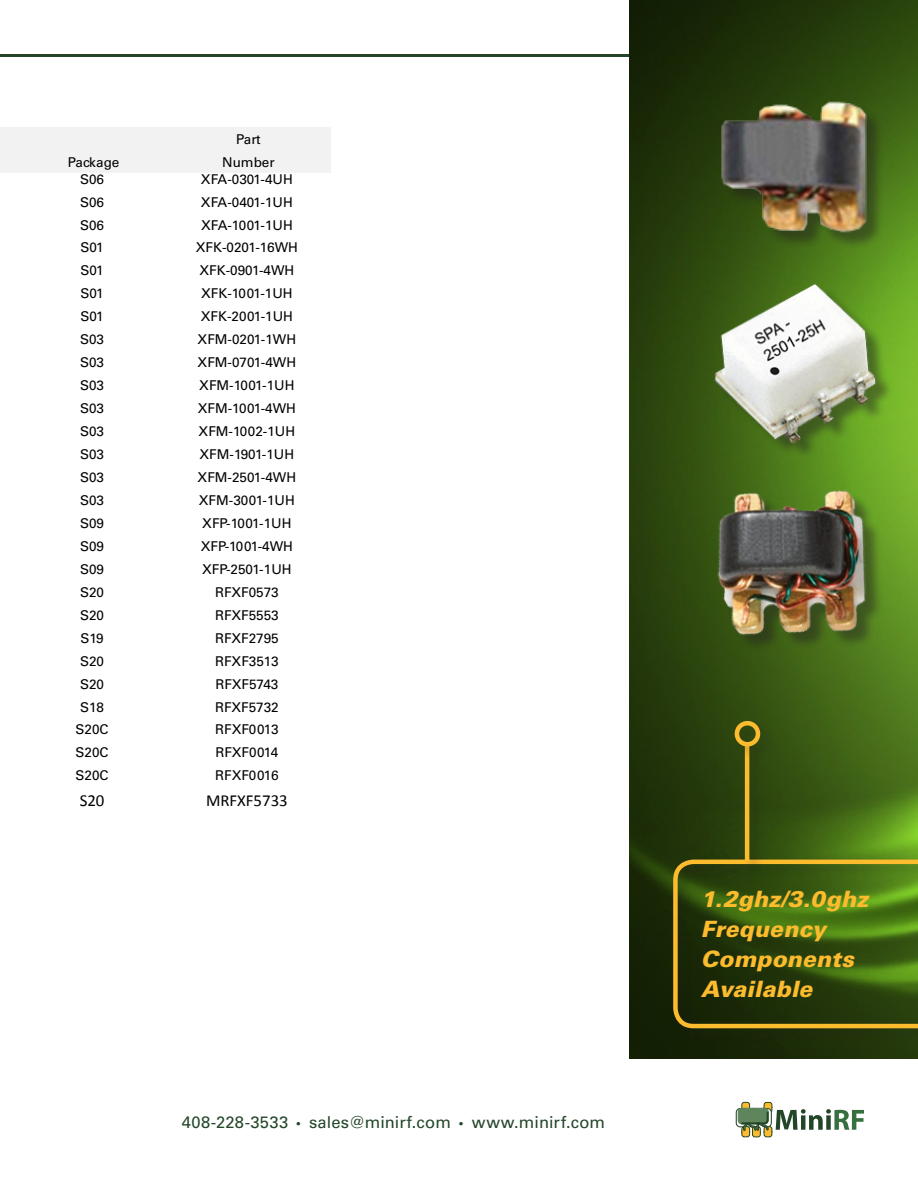
<style>
.page{position:relative;width:918px;height:1188px;background:#fff}
.page>*{position:absolute;margin:0;border:0;box-sizing:border-box;transform-origin:0 0}
.t1{font:italic 900 22.5px "Univers LT Std";letter-spacing:.005em;color:#fdbb2e}
.t2{font:16.8px "Calibri";color:#000}
.t3{font:16.5px "Univers LT Std";letter-spacing:.01em;color:#244629}
.t4{font:13.5px "Univers LT Std";color:#000}
.s1{font-family:"Myriad Pro"}
</style>
<div class="page">
<div style="left:0;top:127px;width:331px;height:46px;background:#f2f2f2"></div>
<hr style="left:0;top:54px;width:918px;height:3px;background:#244628">
<img style="left:630px;top:0;width:288px;height:1058px">
<div style="left:671px;top:858px;width:247px;height:185px;background:#231f20;opacity:.26"></div>
<svg style="left:673px;top:860px;width:245px;height:168px;background:#3e5610"></svg>
<div style="left:743px;top:743px;width:21px;height:132px;background:#231f20;opacity:.26"></div>
<hr style="left:745px;top:744px;width:4px;height:117px;background:#fdbb2e">
<div style="left:733px;top:720px;width:41px;height:41px;background:#231f20;opacity:.26"></div>
<div style="left:735px;top:721px;width:25px;height:26px;border:4px solid #fdbb2e;border-radius:50%"></div>
<div style="left:719px;top:288px;width:175px;height:172px;background:#231f20;opacity:.46"></div>
<img style="left:704px;top:277px;width:177px;height:169px">
<div style="left:721px;top:494px;width:162px;height:158px;background:#231f20;opacity:.46"></div>
<img style="left:706px;top:476px;width:171px;height:173px">
<div style="left:724px;top:104px;width:160px;height:146px;background:#231f20;opacity:.46"></div>
<img style="left:710px;top:70px;width:173px;height:177px">
<svg style="left:735px;top:1101px;width:35px;height:27px"></svg>
<div style="left:736px;top:1108px;width:11px;height:19px;border:1px solid #244628;border-radius:4px"></div>
<div style="left:738px;top:1108px;width:31px;height:16px;border:1px solid #5e845c;border-radius:4px"></div>
<svg style="left:740px;top:1102px;width:124px;height:36px"></svg>
<p class="t4" style="left:236px;top:131px;width:26px">Part</p>
<p class="t4" style="left:68px;top:154px;width:53px">Package</p>
<p class="t4" style="left:222px;top:154px;width:54px">Number</p>
<p class="t4" style="left:80px;top:171px;width:26px">S06</p>
<p class="t4" style="left:201px;top:171px;width:93px">XFA-0301-4UH</p>
<p class="t4" style="left:80px;top:194px;width:26px">S06</p>
<p class="t4" style="left:201px;top:194px;width:93px">XFA-0401-1UH</p>
<p class="t4" style="left:80px;top:217px;width:26px">S06</p>
<p class="t4" style="left:201px;top:217px;width:93px">XFA-1001-1UH</p>
<p class="t4" style="left:80px;top:240px;width:25px">S01</p>
<p class="t4" style="left:196px;top:240px;width:104px">XFK-0201-16WH</p>
<p class="t4" style="left:80px;top:263px;width:25px">S01</p>
<p class="t4" style="left:200px;top:263px;width:96px">XFK-0901-4WH</p>
<p class="t4" style="left:80px;top:286px;width:25px">S01</p>
<p class="t4" style="left:201px;top:286px;width:93px">XFK-1001-1UH</p>
<p class="t4" style="left:80px;top:309px;width:25px">S01</p>
<p class="t4" style="left:201px;top:309px;width:94px">XFK-2001-1UH</p>
<p class="t4" style="left:80px;top:332px;width:26px">S03</p>
<p class="t4" style="left:198px;top:332px;width:100px">XFM-0201-1WH</p>
<p class="t4" style="left:80px;top:354px;width:26px">S03</p>
<p class="t4" style="left:198px;top:354px;width:100px">XFM-0701-4WH</p>
<p class="t4" style="left:80px;top:377px;width:26px">S03</p>
<p class="t4" style="left:199px;top:377px;width:97px">XFM-1001-1UH</p>
<p class="t4" style="left:80px;top:400px;width:26px">S03</p>
<p class="t4" style="left:198px;top:400px;width:100px">XFM-1001-4WH</p>
<p class="t4" style="left:80px;top:423px;width:26px">S03</p>
<p class="t4" style="left:199px;top:423px;width:98px">XFM-1002-1UH</p>
<p class="t4" style="left:80px;top:446px;width:26px">S03</p>
<p class="t4" style="left:200px;top:446px;width:96px">XFM-1901-1UH</p>
<p class="t4" style="left:80px;top:469px;width:26px">S03</p>
<p class="t4" style="left:198px;top:469px;width:100px">XFM-2501-4WH</p>
<p class="t4" style="left:80px;top:492px;width:26px">S03</p>
<p class="t4" style="left:199px;top:492px;width:98px">XFM-3001-1UH</p>
<p class="t4" style="left:80px;top:515px;width:26px">S09</p>
<p class="t4" style="left:202px;top:515px;width:91px">XFP-1001-1UH</p>
<p class="t4" style="left:80px;top:538px;width:26px">S09</p>
<p class="t4" style="left:201px;top:538px;width:94px">XFP-1001-4WH</p>
<p class="t4" style="left:80px;top:561px;width:26px">S09</p>
<p class="t4" style="left:202px;top:561px;width:91px">XFP-2501-1UH</p>
<p class="t4" style="left:80px;top:584px;width:26px">S20</p>
<p class="t4" style="left:215px;top:584px;width:65px">RFXF0573</p>
<p class="t4" style="left:80px;top:607px;width:26px">S20</p>
<p class="t4" style="left:215px;top:607px;width:65px">RFXF5553</p>
<p class="t4" style="left:80px;top:630px;width:25px">S19</p>
<p class="t4" style="left:215px;top:630px;width:65px">RFXF2795</p>
<p class="t4" style="left:80px;top:653px;width:26px">S20</p>
<p class="t4" style="left:215px;top:653px;width:65px">RFXF3513</p>
<p class="t4" style="left:80px;top:676px;width:26px">S20</p>
<p class="t4" style="left:215px;top:676px;width:65px">RFXF5743</p>
<p class="t4" style="left:80px;top:699px;width:25px">S18</p>
<p class="t4" style="left:215px;top:699px;width:65px">RFXF5732</p>
<p class="t4" style="left:76px;top:722px;width:35px">S20C</p>
<p class="t4" style="left:215px;top:722px;width:65px">RFXF0013</p>
<p class="t4" style="left:76px;top:745px;width:35px">S20C</p>
<p class="t4" style="left:215px;top:745px;width:65px">RFXF0014</p>
<p class="t4" style="left:76px;top:768px;width:35px">S20C</p>
<p class="t4" style="left:215px;top:768px;width:65px">RFXF0016</p>
<p class="t2" style="left:80px;top:790px;width:26px">S20</p>
<p class="t2" style="left:206px;top:790px;width:83px">MRFXF5733</p>
<p class="t3" style="left:182px;top:1112px;width:425px">408-228-3533 <span class="s1">•</span> sales@minirf.com <span class="s1">•</span> www.minirf.com</p>
<p class="t1" style="left:701px;top:885px;width:169px">1.2ghz/3.0ghz</p>
<p class="t1" style="left:701px;top:915px;width:126px">Frequency</p>
<p class="t1" style="left:701px;top:945px;width:154px">Components</p>
<p class="t1" style="left:701px;top:975px;width:113px">Available</p>
</div>
